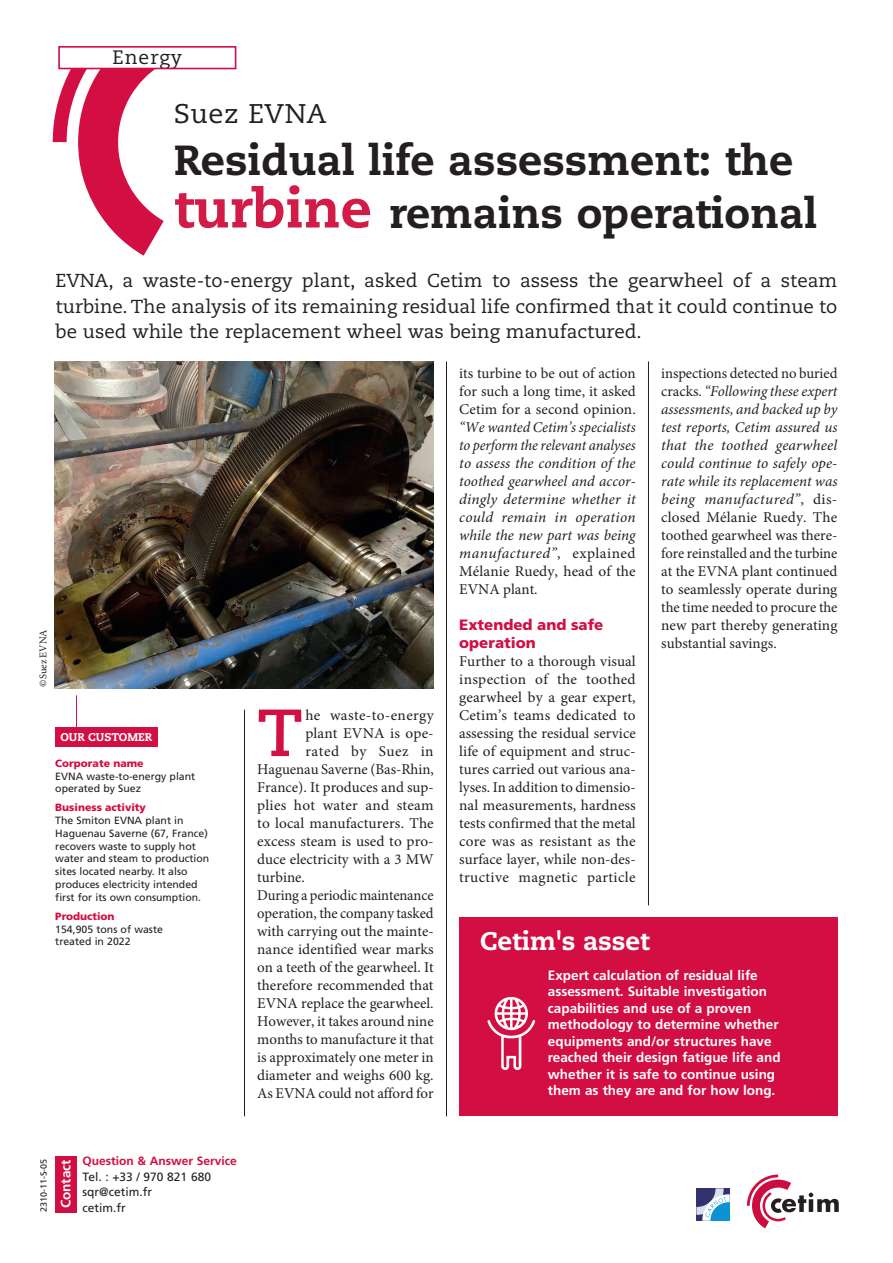
<style>
.page{position:relative;width:893px;height:1263px;background:#fff}
.page>*{position:absolute;margin:0;border:0;box-sizing:border-box;transform-origin:0 0}
.t1{font:700 66.45px "Caecilia";color:#d20e42}
.t2{font:800 42px/52.5px "Caecilia";color:#231f20}
.t3{font:27px "Caecilia";letter-spacing:.025em;color:#231f20}
.t4{font:800 25.5px "Caecilia";color:#fff}
.t5{font:19.35px "Caecilia";letter-spacing:.05em;color:#231f20}
.t6{font:18.75px/25.5px "Caecilia";color:#231f20;text-align:justify}
.t7{font:15px/18px "Minion Pro";color:#231f20;text-align:justify}
.t8{font:italic 15px/18px "Minion Pro";letter-spacing:.02em;color:#231f20;text-align:justify}
.t9{font:900 15px/18px "Frutiger LT Std";color:#d20e42}
.t10{font:15px "Minion Pro";letter-spacing:.025em;color:#231f20}
.t11{font:15px "Minion Pro";letter-spacing:.035em;color:#231f20}
.t12{font:700 13.5px/16.5px "Frutiger LT Std";color:#fff}
.t13{font:12px/15.8px "Frutiger LT Std";color:#231f20}
.t14{font:700 12px "Frutiger LT Std";color:#d20e42}
.t15{font:800 11.25px "Caecilia";color:#fff}
.t16{font:10.5px/12.8px "Frutiger LT Std";color:#231f20}
.t17{font:900 10.5px "Frutiger LT Std";color:#d20e42}
.t18{font:10.5px "Minion Pro";letter-spacing:-.005em;color:#231f20}
.t19{font:9px "Frutiger LT Std";color:#231f20}
.s1{font-size:54px;color:#d21c47}
.s2{font-style:normal}
.s3{font-style:italic}
</style>
<div class="page">
<svg style="left:53px;top:69px;width:111px;height:187px"></svg>
<svg style="left:696px;top:1188px;width:34px;height:33px"></svg>
<svg style="left:747px;top:1174px;width:92px;height:54px"></svg>
<img style="left:55px;top:361px;width:379px;height:327px">
<div style="left:58px;top:46px;width:178px;height:23px;border:2px solid #d20e42"></div>
<div style="left:459px;top:918px;width:378px;height:198px;background:#d20e42"></div>
<img style="left:487px;top:996px;width:49px;height:75px">
<div style="left:55px;top:1156px;width:22px;height:56px;background:#d20e42"></div>
<hr style="left:648px;top:361px;width:1px;height:544px;background:#231f20">
<hr style="left:446px;top:361px;width:1px;height:755px;background:#231f20">
<hr style="left:76px;top:695px;width:1px;height:34px;background:#d20e42">
<div style="left:55px;top:727px;width:102px;height:19px;background:#d20e42"></div>
<hr style="left:244px;top:710px;width:1px;height:406px;background:#231f20">
<p class="t5" style="left:113px;top:46px;width:71px">Energy</p>
<h3 class="t3" style="left:174px;top:97px;width:154px">Suez EVNA</h3>
<h2 class="t2" style="left:174px;top:134px;width:645px">Residual life assessment: the <span class="s1">turbine</span> remains operational</h2>
<p class="t6" style="left:56px;top:268px;width:783px">EVNA, a waste-to-energy plant, asked Cetim to assess the gearwheel of a steam turbine. The analysis of its remaining residual life confirmed that it could continue to be used while the replacement wheel was being manufactured.</p>
<p class="t18" style="left:36px;top:687px;width:58px;rotate:-90deg">©Suez EVNA</p>
<p class="t15" style="left:60px;top:730px;width:93px">OUR CUSTOMER</p>
<p class="t17" style="left:55px;top:757px;width:90px">Corporate name</p>
<p class="t16" style="left:55px;top:769px;width:142px">EVNA waste-to-energy plant operated by Suez</p>
<p class="t17" style="left:55px;top:801px;width:92px">Business activity</p>
<p class="t16" style="left:55px;top:814px;width:156px">The Smiton EVNA plant in<br>Haguenau Saverne (67, France) recovers waste to supply hot water and steam to production sites located nearby. It also produces electricity intended first for its own consumption.</p>
<p class="t17" style="left:55px;top:910px;width:61px">Production</p>
<p class="t16" style="left:55px;top:922px;width:109px">154,905 tons of waste treated in 2022</p>
<h1 class="t1" style="left:257px;top:694px;width:47px">T</h1>
<p class="t10" style="left:305px;top:705px;width:130px">he waste-to-energy</p>
<p class="t7" style="left:305px;top:724px;width:130px">plant EVNA is ope-</p>
<p class="t11" style="left:305px;top:741px;width:130px">rated by Suez in</p>
<p class="t7" style="left:257px;top:760px;width:178px">Haguenau Saverne (Bas-Rhin,</p>
<p class="t7" style="left:257px;top:778px;width:178px">France). It produces and sup-</p>
<p class="t7" style="left:257px;top:796px;width:178px">plies hot water and steam</p>
<p class="t7" style="left:257px;top:814px;width:178px">to local manufacturers. The</p>
<p class="t7" style="left:257px;top:832px;width:178px">excess steam is used to pro-</p>
<p class="t7" style="left:257px;top:850px;width:178px">duce electricity with a 3 MW</p>
<p class="t7" style="left:257px;top:868px;width:49px">turbine.</p>
<p class="t7" style="left:257px;top:886px;width:178px">During a periodic maintenance</p>
<p class="t7" style="left:257px;top:904px;width:178px">operation, the company tasked</p>
<p class="t7" style="left:257px;top:922px;width:178px">with carrying out the mainte-</p>
<p class="t7" style="left:257px;top:940px;width:178px">nance identified wear marks</p>
<p class="t7" style="left:257px;top:958px;width:178px">on a teeth of the gearwheel. It</p>
<p class="t7" style="left:257px;top:976px;width:178px">therefore recommended that</p>
<p class="t7" style="left:257px;top:994px;width:178px">EVNA replace the gearwheel.</p>
<p class="t7" style="left:257px;top:1012px;width:178px">However, it takes around nine</p>
<p class="t7" style="left:257px;top:1030px;width:178px">months to manufacture it that</p>
<p class="t7" style="left:257px;top:1048px;width:178px">is approximately one meter in</p>
<p class="t7" style="left:257px;top:1066px;width:178px">diameter and weighs 600 kg.</p>
<p class="t7" style="left:257px;top:1084px;width:178px">As EVNA could not afford for</p>
<p class="t7" style="left:459px;top:364px;width:178px">its turbine to be out of action for such a long time, it asked Cetim for a second opinion.</p>
<p class="t8" style="left:459px;top:419px;width:178px">“We wanted Cetim’s specialists to perform the relevant analyses to assess the condition of the toothed gearwheel and accor&shy;dingly determine whether it could remain in operation while the new part was being manufactured”<span class="s2">, explained Mélanie Ruedy, head of the EVNA plant.</span></p>
<p class="t9" style="left:459px;top:616px;width:146px">Extended and safe operation</p>
<p class="t7" style="left:459px;top:652px;width:178px">Further to a thorough visual inspection of the toothed gearwheel by a gear expert, Cetim’s teams dedicated to assessing the residual service life of equipment and struc&shy;tures carried out various ana&shy;lyses. In addition to dimensio&shy;nal measurements, hardness tests confirmed that the metal core was as resistant as the surface layer, while non-des&shy;tructive magnetic particle</p>
<p class="t7" style="left:661px;top:364px;width:178px">inspections detected no buried cracks. <span class="s3">“Following these expert assessments, and backed up by test reports, Cetim assured us that the toothed gearwheel could continue to safely ope&shy;rate while its replacement was being manufactured”</span>, dis&shy;closed Mélanie Ruedy. The toothed gearwheel was there&shy;fore reinstalled and the turbine at the EVNA plant continued to seamlessly operate during the time needed to procure the new part thereby generating substantial savings.</p>
<h3 class="t4" style="left:480px;top:925px;width:171px">Cetim's asset</h3>
<p class="t12" style="left:548px;top:967px;width:234px">Expert calculation of residual life assessment. Suitable investigation capabilities and use of a proven methodology to determine whether equipments and/or structures have reached their design fatigue life and whether it is safe to continue using them as they are and for how long.</p>
<p class="t19" style="left:38px;top:1212px;width:55px;rotate:-90deg">2310-11-S-05</p>
<p class="t12" style="left:58px;top:1208px;width:50px;rotate:-90deg">Contact</p>
<p class="t14" style="left:83px;top:1154px;width:156px">Question &amp; Answer Service</p>
<p class="t13" style="left:83px;top:1168px;width:130px">Tel. : +33 / 970 821 680 sqr@cetim.fr</p>
<p class="t13" style="left:83px;top:1200px;width:45px">cetim.fr</p>
</div>
